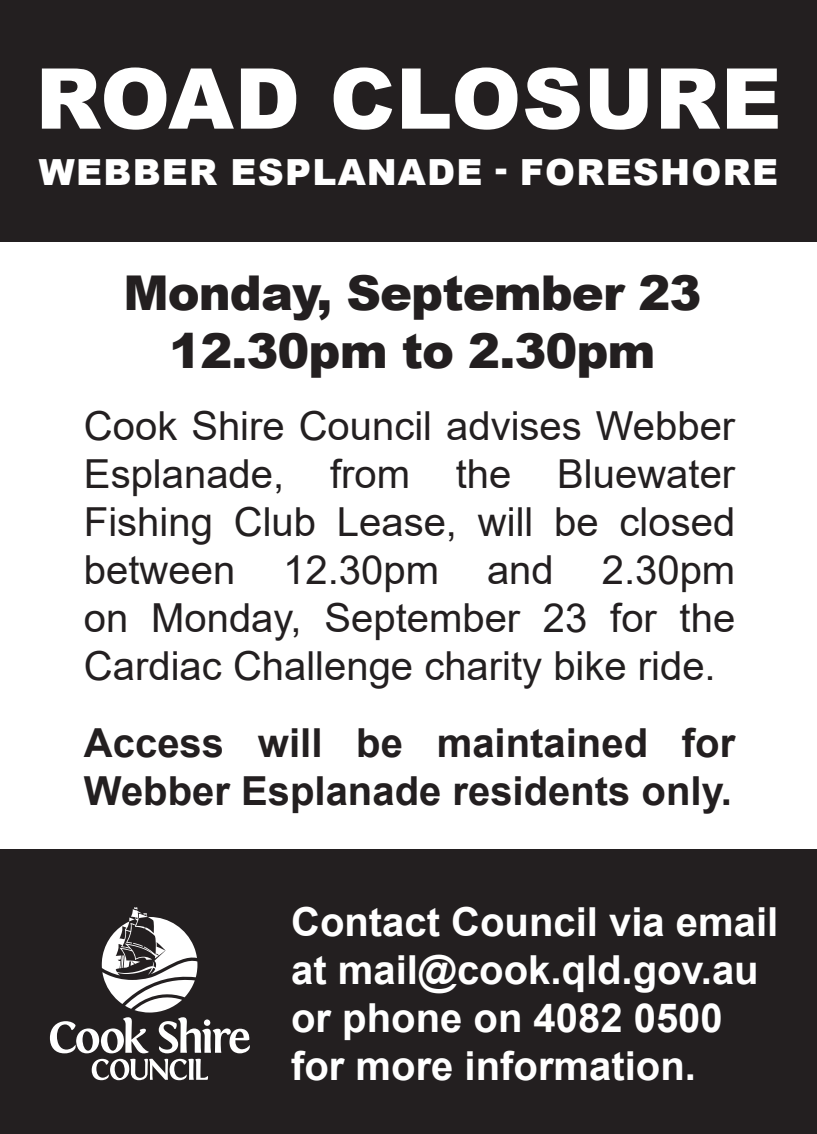
<style>
.page{position:relative;width:817px;height:1134px;background:#fff}
.page>*{position:absolute;margin:0;border:0;box-sizing:border-box;transform-origin:0 0}
.t1{font:900 84px "Arial";letter-spacing:.01em;color:#fff}
.t2{font:900 48px/57.6px "Arial";letter-spacing:-.02em;color:#231f20;text-align:center}
.t3{font:40px/48px "Arial";color:#231f20;text-align:justify}
.t4{font:700 40px/48px "Arial";color:#fff}
.t5{font:700 40px/48px "Arial";color:#231f20}
.t6{font:900 36px "Arial";letter-spacing:.035em;color:#fff}
</style>
<div class="page">
<div style="left:0;top:850px;width:816px;height:284px;background:#231f20"></div>
<div style="left:0;top:0;width:816px;height:241px;background:#231f20"></div>
<svg style="left:92px;top:1059px;width:116px;height:21px"></svg>
<svg style="left:50px;top:907px;width:200px;height:146px"></svg>
<h1 class="t1" style="left:35px;top:38px;width:747px">ROAD CLOSURE</h1>
<p class="t6" style="left:39px;top:146px;width:740px">WEBBER ESPLANADE - FORESHORE</p>
<p class="t2" style="left:123px;top:263px;width:579px">Monday, September 23<br>12.30pm to 2.30pm</p>
<p class="t3" style="left:84px;top:402px;width:652px">Cook Shire Council advises Webber Esplanade, from the Bluewater Fishing Club Lease, will be closed between 12.30pm and 2.30pm on Monday, September 23 for the Cardiac Challenge charity bike ride.</p>
<p class="t5" style="left:84px;top:719px;width:652px">Access will be maintained for<br>Webber Esplanade residents only.</p>
<p class="t4" style="left:291px;top:898px;width:488px">Contact Council via email at mail@cook.qld.gov.au or phone on 4082 0500 for more information.</p>
</div>
